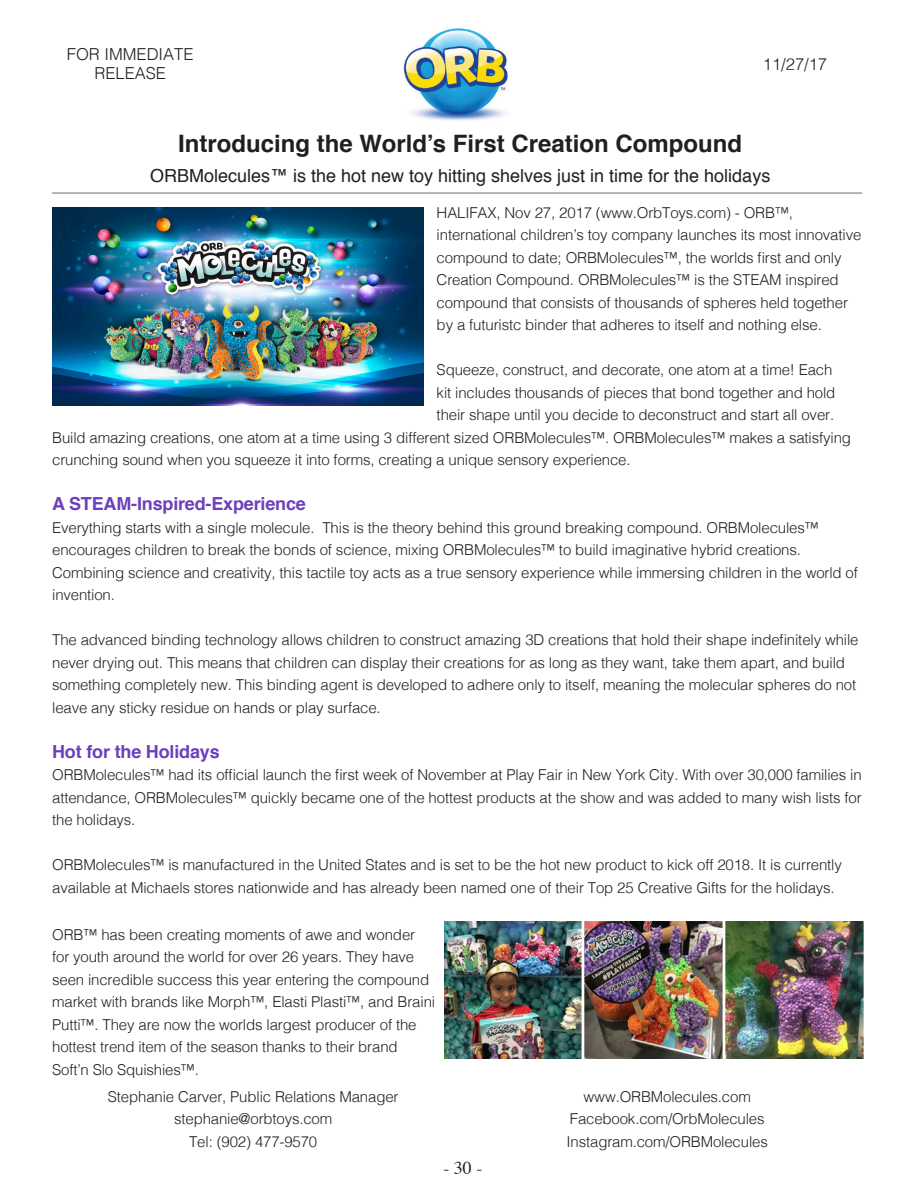
<style>
.page{position:relative;width:918px;height:1188px;background:#fff}
.page>*{position:absolute;margin:0;border:0;box-sizing:border-box;transform-origin:0 0}
.t1{font:700 24px "Helvetica";color:#231f20}
.t2{font:18px "Helvetica";color:#231f20}
.t3{font:700 18px "Helvetica";letter-spacing:-.01em;color:#6c40bc}
.t4{font:18px "Times";color:#231f20}
.t5{font:300 16.5px/19.8px "Helvetica";color:#231f20;text-align:center}
.t6{font:300 15px/22.5px "Helvetica";letter-spacing:-.01em;color:#231f20}
</style>
<div class="page">
<img style="left:403px;top:28px;width:105px;height:93px">
<hr style="left:52px;top:193px;width:810px;height:1px;background:#6c6d70">
<img style="left:52px;top:207px;width:371px;height:199px">
<img style="left:444px;top:922px;width:419px;height:136px">
<p class="t5" style="left:67px;top:43px;width:128px">FOR IMMEDIATE<br>RELEASE</p>
<p class="t5" style="left:763px;top:53px;width:66px">11/27/17</p>
<p class="t1" style="left:178px;top:124px;width:566px">Introducing the World’s First Creation Compound</p>
<p class="t2" style="left:150px;top:162px;width:622px">ORBMolecules™ is the hot new toy hitting shelves just in time for the holidays</p>
<p class="t6" style="left:437px;top:200px;width:426px">HALIFAX, Nov 27, 2017 (www.OrbToys.com) - ORB™, international children’s toy company launches its most innovative compound to date; ORBMolecules™, the worlds first and only Creation Compound. ORBMolecules™ is the STEAM inspired compound that consists of thousands of spheres held together by a futuristc binder that adheres to itself and nothing else.</p>
<p class="t6" style="left:437px;top:358px;width:397px">Squeeze, construct, and decorate, one atom at a time! Each</p>
<p class="t6" style="left:437px;top:380px;width:400px">kit includes thousands of pieces that bond together and hold</p>
<p class="t6" style="left:437px;top:403px;width:399px">their shape until you decide to deconstruct and start all over.</p>
<p class="t6" style="left:52px;top:425px;width:800px">Build amazing creations, one atom at a time using 3 different sized ORBMolecules™. ORBMolecules™ makes a satisfying</p>
<p class="t6" style="left:52px;top:448px;width:580px">crunching sound when you squeeze it into forms, creating a unique sensory experience.</p>
<p class="t3" style="left:52px;top:489px;width:255px">A STEAM-Inspired-Experience</p>
<p class="t6" style="left:52px;top:515px;width:807px">Everything starts with a single molecule. This is the theory behind this ground breaking compound. ORBMolecules™ encourages children to break the bonds of science, mixing ORBMolecules™ to build imaginative hybrid creations.<br>Combining science and creativity, this tactile toy acts as a true sensory experience while immersing children in the world of invention.</p>
<p class="t6" style="left:52px;top:628px;width:808px">The advanced binding technology allows children to construct amazing 3D creations that hold their shape indefinitely while never drying out. This means that children can display their creations for as long as they want, take them apart, and build something completely new. This binding agent is developed to adhere only to itself, meaning the molecular spheres do not leave any sticky residue on hands or play surface.</p>
<p class="t3" style="left:52px;top:737px;width:169px">Hot for the Holidays</p>
<p class="t6" style="left:52px;top:763px;width:811px;text-align:justify">ORBMolecules™ had its official launch the first week of November at Play Fair in New York City. With over 30,000 families in attendance, ORBMolecules™ quickly became one of the hottest products at the show and was added to many wish lists for the holidays.</p>
<p class="t6" style="left:52px;top:853px;width:791px">ORBMolecules™ is manufactured in the United States and is set to be the hot new product to kick off 2018. It is currently available at Michaels stores nationwide and has already been named one of their Top 25 Creative Gifts for the holidays.</p>
<p class="t6" style="left:52px;top:922px;width:385px">ORB™ has been creating moments of awe and wonder for youth around the world for over 26 years. They have seen incredible success this year entering the compound market with brands like Morph™, Elasti Plasti™, and Braini Putti™. They are now the worlds largest producer of the hottest trend item of the season thanks to their brand</p>
<p class="t6" style="left:52px;top:1057px;width:148px">Soft’n Slo Squishies™.</p>
<p class="t6" style="left:108px;top:1084px;width:292px">Stephanie Carver, Public Relations Manager</p>
<p class="t6" style="left:174px;top:1106px;width:160px">stephanie@orbtoys.com</p>
<p class="t6" style="left:189px;top:1129px;width:130px">Tel: (902) 477-9570</p>
<p class="t4" style="left:443px;top:1151px;width:40px">- 30 -</p>
<p class="t6" style="left:584px;top:1084px;width:169px">www.ORBMolecules.com</p>
<p class="t6" style="left:570px;top:1106px;width:196px">Facebook.com/OrbMolecules</p>
<p class="t6" style="left:567px;top:1129px;width:203px">Instagram.com/ORBMolecules</p>
</div>
